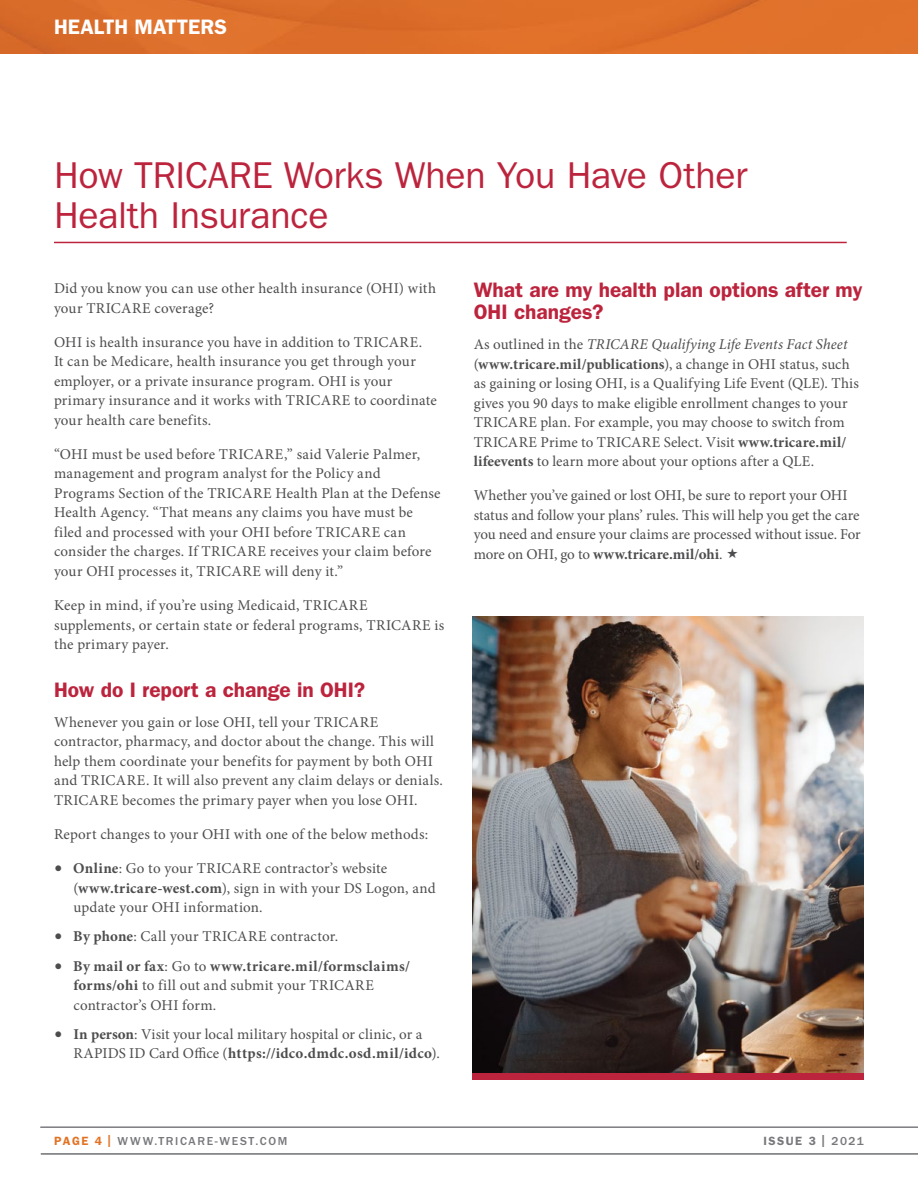
<style>
.page{position:relative;width:918px;height:1188px;background:#fff}
.page>*{position:absolute;margin:0;border:0;box-sizing:border-box;transform-origin:0 0}
.H1_-_Red_Underline{font:37.5px/40.5px "ITC Franklin Gothic Std";letter-spacing:-.01em;color:#bc243d}
.S1_-_Red{font:600 21px/22.5px "ITC Franklin Gothic Std";color:#bc243d}
.t1{font:600 21px "ITC Franklin Gothic Std";color:#fff}
.t2{font:15px/19.5px "Minion Pro";letter-spacing:.01em;color:#4d4d4f}
.t3{font:500 12px "ITC Franklin Gothic Std";letter-spacing:.135em;color:#77787b}
.t4{font:600 12px "ITC Franklin Gothic Std";letter-spacing:.12em;color:#77787b}
.s1{font-size:21.75px}
.s2{font-weight:700}
.s3{font-style:italic}
.s4{font-weight:600;color:#e17325}
.s5{font-weight:500}
</style>
<div class="page">
<img style="left:0;top:0;width:918px;height:54px">
<img style="left:472px;top:617px;width:392px;height:457px">
<hr style="left:41px;top:1154px;width:877px;height:1px;background:#808285">
<hr style="left:40px;top:1127px;width:878px;height:1px;background:#808285">
<div style="left:472px;top:1074px;width:392px;height:6px;background:#bc243d"></div>
<hr style="left:54px;top:242px;width:793px;height:1px;background:#bc243d">
<h2 class="t1" style="left:54px;top:15px;width:175px">HEALTH MATTERS</h2>
<p class="H1_-_Red_Underline" style="left:54px;top:155px;width:695px">How TRICARE Works When You Have Other<br>Health Insurance</p>
<p class="t2" style="left:54px;top:279px;width:384px">Did you know you can use other health insurance (OHI) with your TRICARE coverage?</p>
<p class="t2" style="left:54px;top:332px;width:384px">OHI is health insurance you have in addition to TRICARE.<br>It can be Medicare, health insurance you get through your employer, or a private insurance program. OHI is your primary insurance and it works with TRICARE to coordinate your health care benefits.</p>
<p class="t2" style="left:54px;top:444px;width:388px">“OHI must be used before TRICARE,” said Valerie Palmer, management and program analyst for the Policy and Programs Section of the TRICARE Health Plan at the Defense Health Agency. “That means any claims you have must be filed and processed with your OHI before TRICARE can consider the charges. If TRICARE receives your claim before your OHI processes it, TRICARE will deny it.”</p>
<p class="t2" style="left:54px;top:596px;width:392px">Keep in mind, if you’re using Medicaid, TRICARE supplements, or certain state or federal programs, TRICARE is the primary payer.</p>
<p class="S1_-_Red" style="left:54px;top:678px;width:313px">How do I report a change in OHI?</p>
<p class="t2" style="left:54px;top:712px;width:391px">Whenever you gain or lose OHI, tell your TRICARE contractor, pharmacy, and doctor about the change. This will help them coordinate your benefits for payment by both OHI and TRICARE. It will also prevent any claim delays or denials.<br>TRICARE becomes the primary payer when you lose OHI.</p>
<p class="t2" style="left:54px;top:825px;width:376px">Report changes to your OHI with one of the below methods:</p>
<p class="t2" style="left:73px;top:859px;width:364px;text-indent:-19px"><span class="s1">•</span> <span class="s2">Online</span>: Go to your TRICARE contractor’s website (<span class="s2">www.tricare-west.com</span>), sign in with your DS Logon, and update your OHI information.</p>
<p class="t2" style="left:54px;top:927px;width:286px"><span class="s1">•</span> <span class="s2">By phone</span>: Call your TRICARE contractor.</p>
<p class="t2" style="left:74px;top:956px;width:338px;text-indent:-20px"><span class="s1">•</span> <span class="s2">By mail or fax</span>: Go to <span class="s2">www.tricare.mil/formsclaims/ forms/ohi</span> to fill out and submit your TRICARE contractor’s OHI form.</p>
<p class="t2" style="left:74px;top:1024px;width:368px;text-indent:-20px"><span class="s1">•</span> <span class="s2">In person</span>: Visit your local military hospital or clinic, or a<br>RAPIDS ID Card Office (<span class="s2">https://idco.dmdc.osd.mil/idco</span>).</p>
<p class="S1_-_Red" style="left:474px;top:278px;width:390px">What are my health plan options after my<br>OHI changes?</p>
<p class="t2" style="left:474px;top:335px;width:378px">As outlined in the <span class="s3">TRICARE Qualifying Life Events Fact Sheet </span>(<span class="s2">www.tricare.mil/publications</span>), a change in OHI status, such</p>
<p class="t2" style="left:474px;top:374px;width:387px">as gaining or losing OHI, is a Qualifying Life Event (QLE). This gives you 90 days to make eligible enrollment changes to your TRICARE plan. For example, you may choose to switch from TRICARE Prime to TRICARE Select. Visit <span class="s2">www.tricare.mil/</span></p>
<p class="t2" style="left:474px;top:452px;width:342px"><span class="s2">lifeevents</span> to learn more about your options after a QLE.</p>
<p class="t2" style="left:474px;top:486px;width:389px">Whether you’ve gained or lost OHI, be sure to report your OHI status and follow your plans’ rules. This will help you get the care you need and ensure your claims are processed without issue. For more on OHI, go to <span class="s2">www.tricare.mil/ohi</span>.</p>
<p class="t3" style="left:54px;top:1134px;width:235px"><span class="s4">PAGE 4 |</span> WWW.TRICARE-WEST.COM</p>
<p class="t4" style="left:764px;top:1134px;width:102px">ISSUE 3 | <span class="s5">2021</span></p>
</div>
